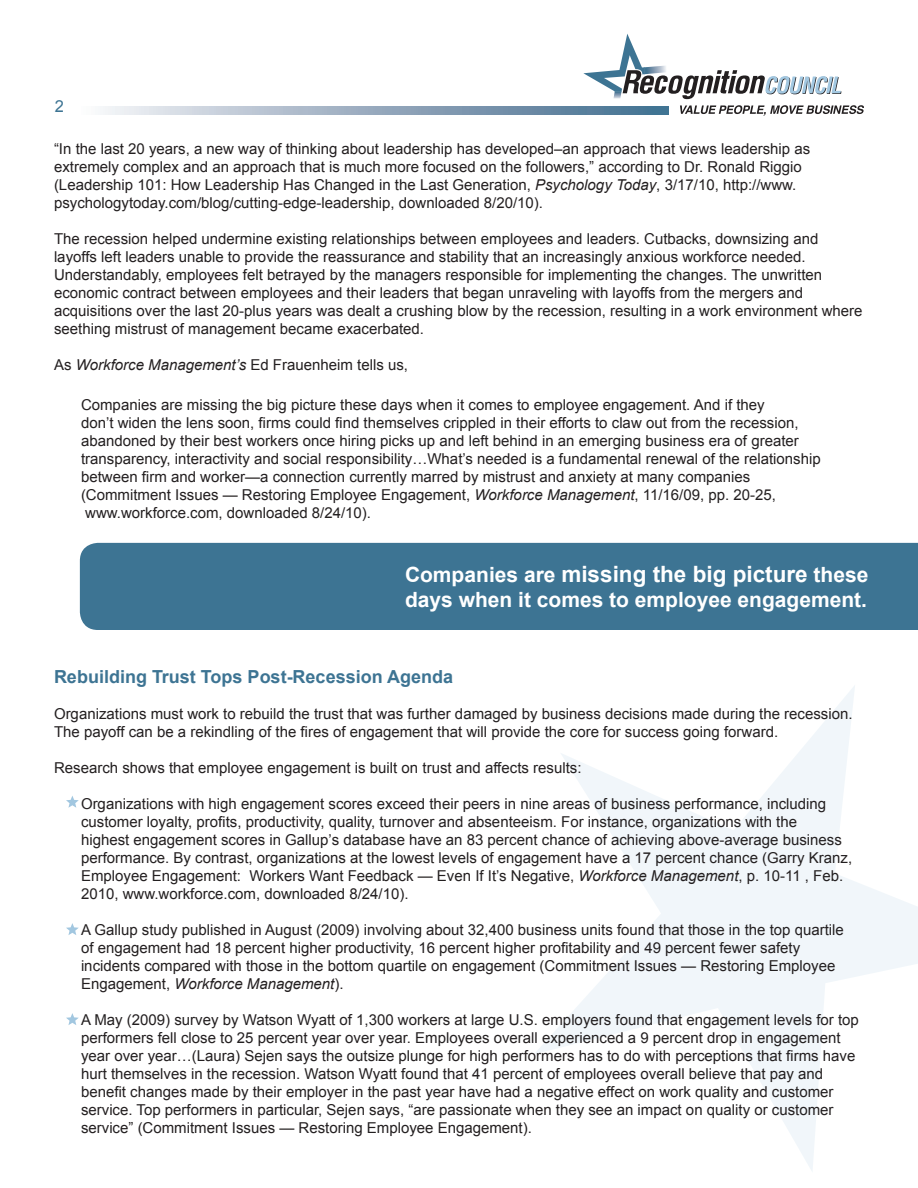
<style>
.page{position:relative;width:918px;height:1188px;background:#fff}
.page>*{position:absolute;margin:0;border:0;box-sizing:border-box;transform-origin:0 0}
.t1{font:700 22.5px "Arial";color:#fff}
.t2{font:700 21px "Arial";color:#fff}
.t3{font:700 18px "Arial";color:#3d7493}
.t4{font:16.5px "Arial";color:#3d7493}
.t5{font:15px/18px "Arial";color:#231f20}
.s1{font-style:italic}
.s2{font-size:21px}
</style>
<div class="page">
<svg style="left:535px;top:686px;width:383px;height:485px"></svg>
<svg style="left:680px;top:105px;width:184px;height:11px"></svg>
<svg style="left:583px;top:34px;width:259px;height:65px"></svg>
<svg style="left:103px;top:107px;width:566px;height:7px;background:#95aabe"></svg>
<div style="left:80px;top:543px;width:838px;height:87px;background:#3d7493"></div>
<svg style="left:66px;top:796px;width:13px;height:12px"></svg>
<svg style="left:66px;top:1013px;width:13px;height:12px"></svg>
<svg style="left:66px;top:923px;width:13px;height:12px"></svg>
<p class="t4" style="left:55px;top:96px;width:11px">2</p>
<p class="t5" style="left:54px;top:140px;width:758px">“In the last 20 years, a new way of thinking about leadership has developed–an approach that views leadership as extremely complex and an approach that is much more focused on the followers,” according to Dr. Ronald Riggio (Leadership 101: How Leadership Has Changed in the Last Generation, <span class="s1">Psychology Today</span>, 3/17/10, http://www. psychologytoday.com/blog/cutting-edge-leadership, downloaded 8/20/10).</p>
<p class="t5" style="left:54px;top:230px;width:810px">The recession helped undermine existing relationships between employees and leaders. Cutbacks, downsizing and layoffs left leaders unable to provide the reassurance and stability that an increasingly anxious workforce needed.<br>Understandably, employees felt betrayed by the managers responsible for implementing the changes. The unwritten economic contract between employees and their leaders that began unraveling with layoffs from the mergers and acquisitions over the last 20-plus years was dealt a crushing blow by the recession, resulting in a work environment where seething mistrust of management became exacerbated.</p>
<p class="t5" style="left:54px;top:356px;width:356px">As <span class="s1">Workforce Management’s</span> Ed Frauenheim tells us,</p>
<p class="t5" style="left:81px;top:396px;width:741px">Companies are missing the big picture these days when it comes to employee engagement. And if they<br>don’t widen the lens soon, firms could find themselves crippled in their efforts to claw out from the recession, abandoned by their best workers once hiring picks up and left behind in an emerging business era of greater transparency, interactivity and social responsibility…What’s needed is a fundamental renewal of the relationship between firm and worker—a connection currently marred by mistrust and anxiety at many companies (Commitment Issues — Restoring Employee Engagement, <span class="s1">Workforce Management</span>, 11/16/09, pp. 20-25, www.workforce.com, downloaded 8/24/10).</p>
<h1 class="t1" style="left:405px;top:559px;width:465px"><span class="s2">Companies are</span> missing the big picture <span class="s2">these</span></h1>
<h2 class="t2" style="left:405px;top:586px;width:464px">days when it comes to employee engagement.</h2>
<p class="t3" style="left:54px;top:665px;width:401px">Rebuilding Trust Tops Post-Recession Agenda</p>
<p class="t5" style="left:54px;top:705px;width:800px">Organizations must work to rebuild the trust that was further damaged by business decisions made during the recession.<br>The payoff can be a rekindling of the fires of engagement that will provide the core for success going forward.</p>
<p class="t5" style="left:54px;top:759px;width:529px">Research shows that employee engagement is built on trust and affects results:</p>
<p class="t5" style="left:81px;top:795px;width:773px">Organizations with high engagement scores exceed their peers in nine areas of business performance, including customer loyalty, profits, productivity, quality, turnover and absenteeism. For instance, organizations with the<br>highest engagement scores in Gallup’s database have an 83 percent chance of achieving above-average business performance. By contrast, organizations at the lowest levels of engagement have a 17 percent chance (Garry Kranz, Employee Engagement: Workers Want Feedback — Even If It’s Negative, <span class="s1">Workforce Management</span>, p. 10-11 , Feb.<br>2010, www.workforce.com, downloaded 8/24/10).</p>
<p class="t5" style="left:81px;top:921px;width:764px">A Gallup study published in August (2009) involving about 32,400 business units found that those in the top quartile of engagement had 18 percent higher productivity, 16 percent higher profitability and 49 percent fewer safety incidents compared with those in the bottom quartile on engagement (Commitment Issues — Restoring Employee Engagement, <span class="s1">Workforce Management</span>).</p>
<p class="t5" style="left:81px;top:1011px;width:779px">A May (2009) survey by Watson Wyatt of 1,300 workers at large U.S. employers found that engagement levels for top performers fell close to 25 percent year over year. Employees overall experienced a 9 percent drop in engagement year over year…(Laura) Sejen says the outsize plunge for high performers has to do with perceptions that firms have hurt themselves in the recession. Watson Wyatt found that 41 percent of employees overall believe that pay and benefit changes made by their employer in the past year have had a negative effect on work quality and customer service. Top performers in particular, Sejen says, “are passionate when they see an impact on quality or customer service” (Commitment Issues — Restoring Employee Engagement).</p>
</div>
